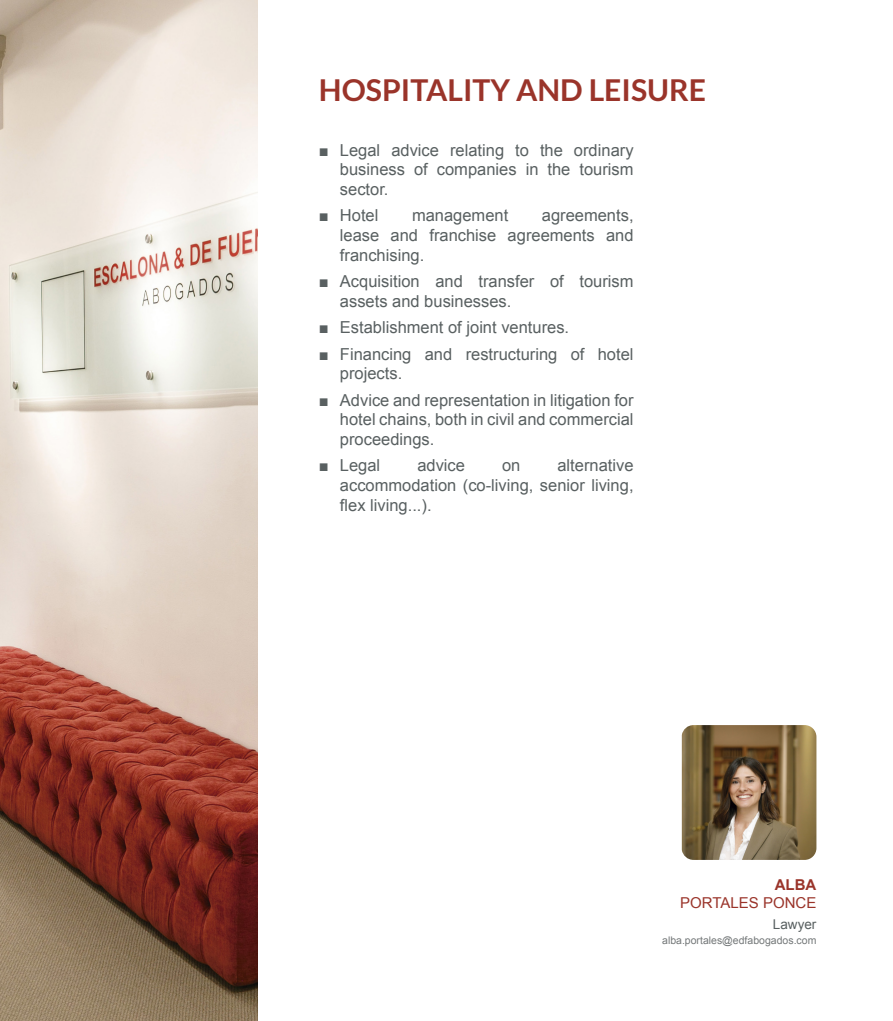
<style>
.page{position:relative;width:893px;height:1021px;background:#fff}
.page>*{position:absolute;margin:0;border:0;box-sizing:border-box;transform-origin:0 0}
.t1{font:700 30.15px "Lato";color:#9a342a}
.t2{font:16.5px/19.8px "Arial";color:#596061;text-align:justify}
.cuerpo{font:15px/18px "Arial";color:#9a342a;text-align:right}
.cuerpo-2{font:13.5px "Arial";color:#596061}
.cuerpo-3{font:10.5px "Arial";color:#747879}
.s1{font-weight:700}
</style>
<div class="page">
<img style="left:0;top:0;width:257px;height:1020px">
<img style="left:682px;top:725px;width:134px;height:134px">
<p class="t1" style="left:319px;top:73px;width:389px">HOSPITALITY AND LEISURE</p>
<p class="t2" style="left:340px;top:140px;width:295px;text-indent:-21px">■ Legal advice relating to the ordinary business of companies in the tourism sector.</p>
<p class="t2" style="left:319px;top:206px;width:61px">■ Hotel</p>
<p class="t2" style="left:412px;top:206px;width:98px">management</p>
<p class="t2" style="left:340px;top:206px;width:295px;text-indent:202px">agreements, lease and franchise agreements and franchising.</p>
<p class="t2" style="left:340px;top:272px;width:295px;text-indent:-21px">■ Acquisition and transfer of tourism assets and businesses.</p>
<p class="t2" style="left:319px;top:318px;width:252px">■ Establishment of joint ventures.</p>
<p class="t2" style="left:340px;top:344px;width:295px;text-indent:-21px">■ Financing and restructuring of hotel projects.</p>
<p class="t2" style="left:340px;top:390px;width:295px;text-indent:-21px">■ Advice and representation in litigation for hotel chains, both in civil and commercial proceedings.</p>
<p class="t2" style="left:319px;top:456px;width:63px">■ Legal</p>
<p class="t2" style="left:417px;top:456px;width:49px">advice</p>
<p class="t2" style="left:502px;top:456px;width:20px">on</p>
<p class="t2" style="left:340px;top:456px;width:295px;text-indent:218px">alternative accommodation (co-living, senior living, flex living...).</p>
<p class="cuerpo" style="left:680px;top:875px;width:138px"><span class="s1">ALBA<br></span>PORTALES PONCE</p>
<p class="cuerpo-3" style="left:662px;top:933px;width:156px">alba.portales@edfabogados.com</p>
<p class="cuerpo-2" style="left:773px;top:914px;width:45px">Lawyer</p>
</div>
